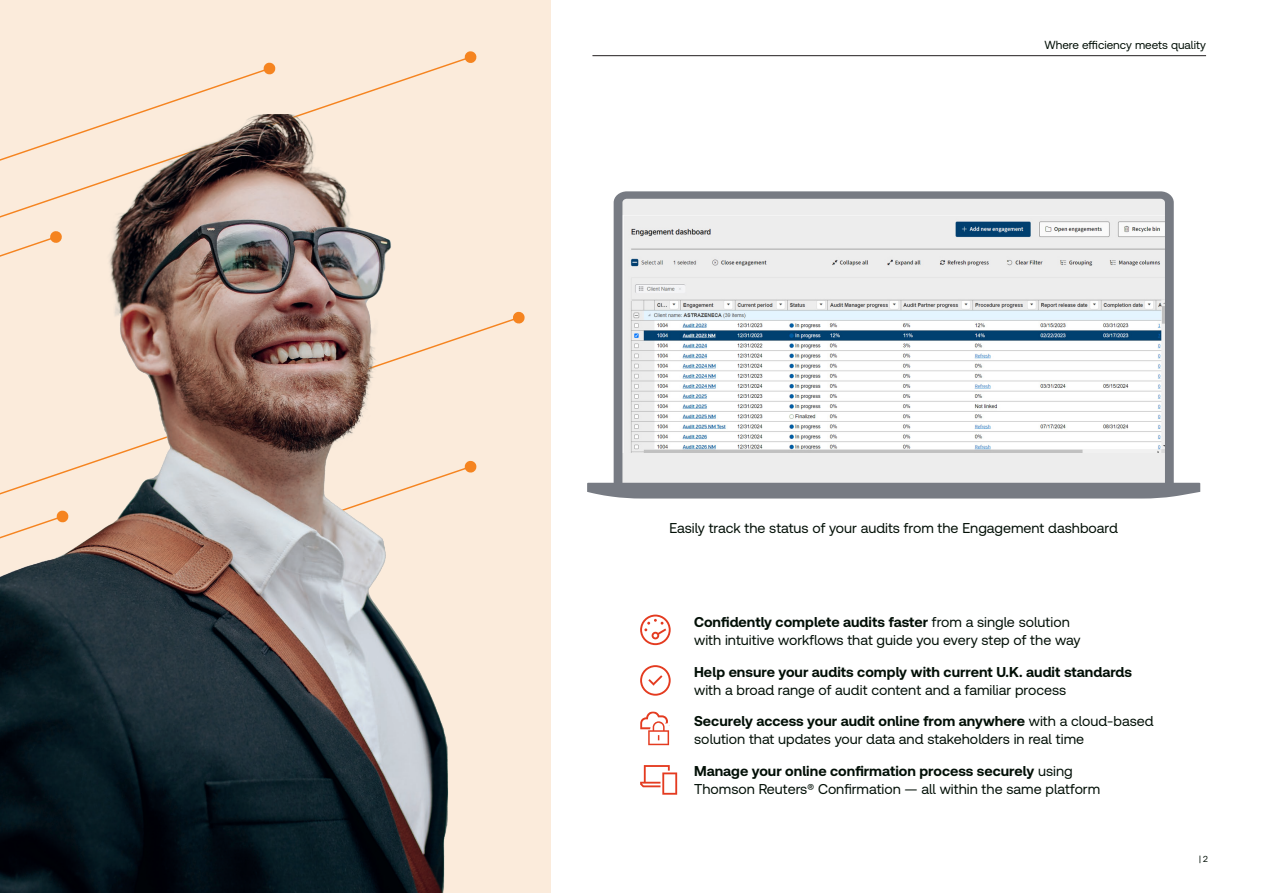
<style>
.page{position:relative;width:1263px;height:893px;background:#fff}
.page>*{position:absolute;margin:0;border:0;box-sizing:border-box;transform-origin:0 0}
.t1{font:14.25px/18px "Clario";color:#020f06}
.t2{font:700 14.25px "Clario";color:#020f06}
.t3{font:11.7px "Clario";color:#020f06}
.t4{font:8.7px "Clario";color:#020f06}
.s1{font-weight:700}
</style>
<div class="page">
<hr style="left:592px;top:55px;width:614px;height:1px;background:#231f20">
<div style="left:0;top:0;width:551px;height:893px;background:#fbebdb"></div>
<svg style="left:464px;top:51px;width:13px;height:12px"></svg>
<svg style="left:263px;top:62px;width:13px;height:13px"></svg>
<img style="left:0;top:114px;width:525px;height:779px">
<svg style="left:640px;top:615px;width:31px;height:30px"></svg>
<svg style="left:640px;top:665px;width:31px;height:31px"></svg>
<svg style="left:640px;top:711px;width:30px;height:34px"></svg>
<svg style="left:640px;top:765px;width:37px;height:30px"></svg>
<svg style="left:587px;top:191px;width:613px;height:307px"></svg>
<p class="t3" style="left:1044px;top:38px;width:163px">Where efficiency meets quality</p>
<p class="t1" style="left:669px;top:519px;width:450px">Easily track the status of your audits from the Engagement dashboard</p>
<p class="t1" style="left:694px;top:613px;width:388px"><span class="s1">Confidently complete audits faster</span> from a single solution with intuitive workflows that guide you every step of the way</p>
<p class="t2" style="left:694px;top:662px;width:439px">Help ensure your audits comply with current U.K. audit standards</p>
<p class="t1" style="left:694px;top:680px;width:374px">with a broad range of audit content and a familiar process</p>
<p class="t1" style="left:694px;top:712px;width:461px"><span class="s1">Securely access your audit online from anywhere</span> with a cloud-based solution that updates your data and stakeholders in real time</p>
<p class="t1" style="left:694px;top:761px;width:408px"><span class="s1">Manage your online confirmation process securely</span> using<br>Thomson Reuters® Confirmation — all within the same platform</p>
<p class="t4" style="left:1199px;top:854px;width:10px">| 2</p>
</div>
